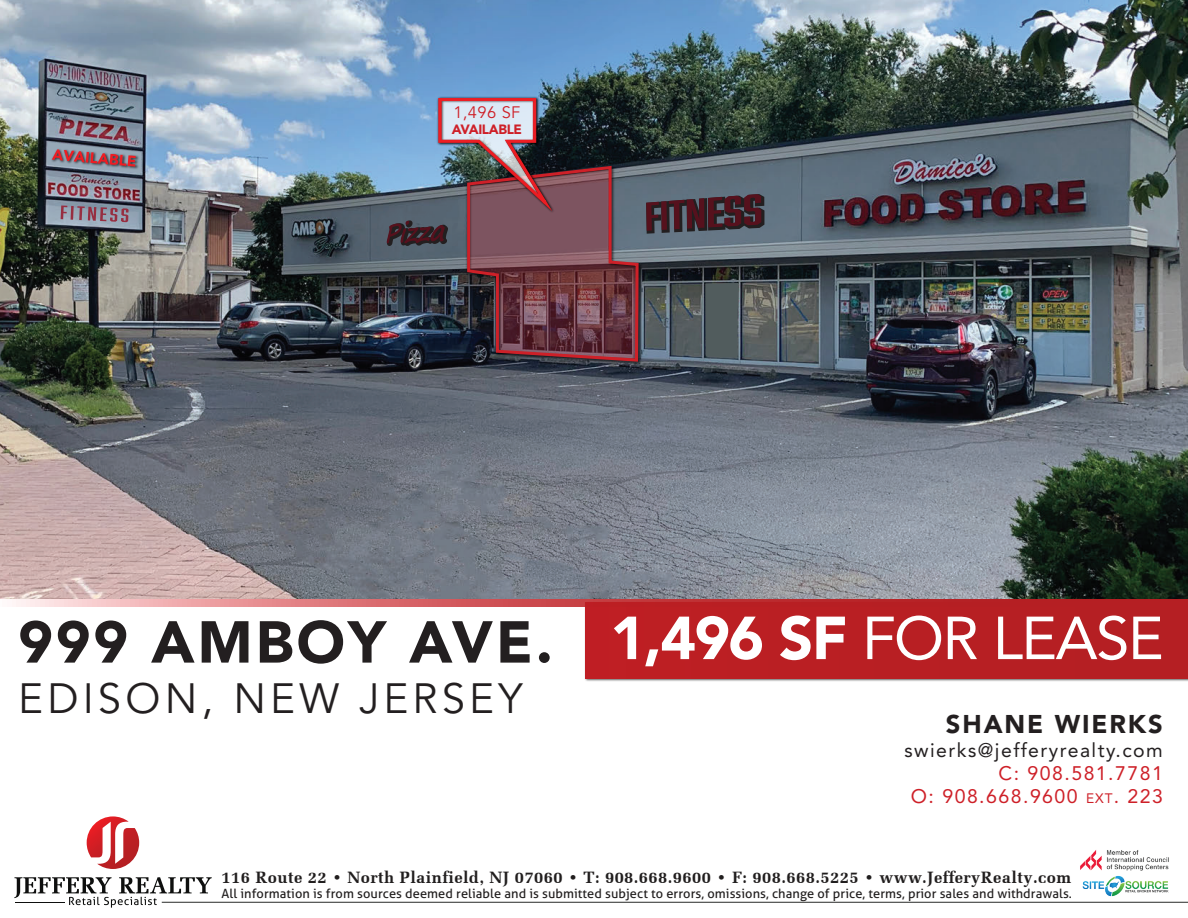
<style>
.page{position:relative;width:1188px;height:918px;background:#fff}
.page>*{position:absolute;margin:0;border:0;box-sizing:border-box;transform-origin:0 0}
.t1{font:60px "Avenir LT Std";letter-spacing:-.025em;color:#fff}
.t2{font:900 58.5px "Avenir LT Std";letter-spacing:.05em;color:#231f20}
.t3{font:42px "Avenir LT Std";letter-spacing:.1em;color:#231f20}
.t4{font:900 25.5px "Avenir LT Std";letter-spacing:.075em;color:#231f20}
.t5{font:19.5px/23.4px "Avenir LT Std";letter-spacing:.075em;color:#ce2028;text-align:right}
.t6{font:19.5px "Avenir LT Std";letter-spacing:.075em;color:#231f20}
.t7{font:700 16.5px "Melior";letter-spacing:.025em;color:#211e1e}
.t8{font:16.5px "Avenir LT Std";color:#ce2028}
.t9{font:900 13.35px "Avenir LT Std";letter-spacing:-.025em;color:#ce2028}
.t10{font:12.75px "Aller";letter-spacing:.005em;color:#211e1e}
.s1{font-weight:900}
.s2{font-size:13.65px}
</style>
<div class="page">
<img style="left:0;top:0;width:1188px;height:599px">
<svg style="left:14px;top:816px;width:1174px;height:92px"></svg>
<hr style="left:15px;top:902px;width:50px;height:1px;background:#0e0f0e">
<img style="left:583px;top:606px;width:605px;height:75px">
<div style="left:585px;top:603px;width:603px;height:75px;background:#b81f23"></div>
<svg style="left:16px;top:599px;width:1172px;height:7px"></svg>
<img style="left:1078px;top:847px;width:94px;height:51px">
<div style="left:705px;top:283px;width:33px;height:74px;background:#515c5d"></div>
<img style="left:465px;top:163px;width:178px;height:203px">
<svg style="left:47px;top:142px;width:94px;height:31px"></svg>
<svg style="left:646px;top:194px;width:118px;height:40px"></svg>
<img style="left:386px;top:97px;width:254px;height:266px">
<svg style="left:61px;top:205px;width:68px;height:17px"></svg>
<p class="t8" style="left:453px;top:103px;width:69px">1,496 SF</p>
<p class="t9" style="left:452px;top:122px;width:72px">AVAILABLE</p>
<h2 class="t2" style="left:18px;top:607px;width:536px">999 AMBOY AVE.</h2>
<h3 class="t3" style="left:18px;top:674px;width:506px">EDISON, NEW JERSEY</h3>
<h1 class="t1" style="left:610px;top:603px;width:555px"><span class="s1">1,496 SF</span> FOR LEASE</h1>
<h3 class="t4" style="left:946px;top:709px;width:219px">SHANE WIERKS</h3>
<h3 class="t6" style="left:904px;top:739px;width:260px">swierks@jefferyrealty.com</h3>
<h3 class="t5" style="left:911px;top:762px;width:253px">C: 908.581.7781<br>O: 908.668.9600 <span class="s2">EXT</span>. 223</h3>
<p class="t7" style="left:222px;top:867px;width:851px">116 Route 22 • North Plainfield, NJ 07060 • T: 908.668.9600 • F: 908.668.5225 • www.JefferyRealty.com</p>
<p class="t10" style="left:222px;top:886px;width:852px">All information is from sources deemed reliable and is submitted subject to errors, omissions, change of price, terms, prior sales and withdrawals.</p>
</div>
